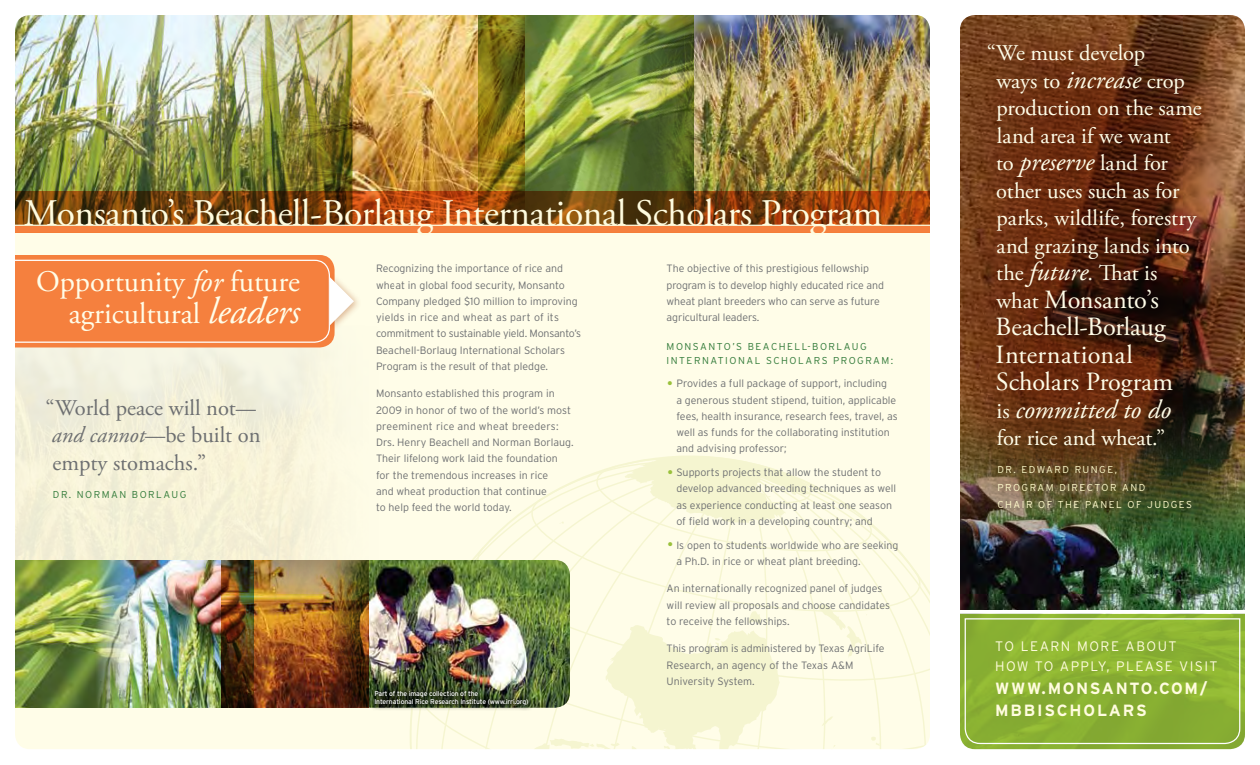
<style>
.page{position:relative;width:1260px;height:765px;background:#fff}
.page>*{position:absolute;margin:0;border:0;box-sizing:border-box;transform-origin:0 0}
.t1{font:37.5px "Adobe Garamond Pro";letter-spacing:-.01em;color:#fffcdf}
.t2{font:29.88px/32.5px "Adobe Garamond Pro";color:#fffde8;text-align:right}
.t3{font:26.25px/27.5px "Adobe Garamond Pro";color:#fffde8}
.t4{font:22.5px/27.5px "Adobe Garamond Pro";color:#fffde8}
.t5{font:22.5px/27.5px "Adobe Garamond Pro";color:#6d6f71}
.t6{font:700 16.25px/22.5px "Interstate";letter-spacing:.11em;color:#fffcdf}
.t7{font:300 13.75px/20px "Interstate";letter-spacing:.11em;color:#fffcdf}
.t8{font:300 10.62px/16.2px "Interstate";color:#6d6f71}
.t9{font:300 10px/13.8px "Interstate";letter-spacing:.15em;color:#327b3a}
.t10{font:300 10px/17.5px "Interstate";letter-spacing:.15em;color:#fffbcc}
.t11{font:6.88px/8.2px "Interstate";letter-spacing:-.02em;color:#fff}
.s1{font-style:italic}
.s2{font-style:italic;font-size:37.5px}
.s3{font-size:18.75px;color:#9ac13c}
.s4{font-style:italic;font-size:26.25px}
.s5{font-size:22.5px}
</style>
<div class="page">
<img style="left:15px;top:15px;width:915px;height:734px">
<img style="left:960px;top:15px;width:285px;height:735px">
<h1 class="t1" style="left:24px;top:190px;width:860px">Monsanto’s Beachell-Borlaug International Scholars Program</h1>
<h2 class="t2" style="left:36px;top:266px;width:265px">Opportunity <span class="s1">for</span> future agricultural <span class="s2">leaders</span></h2>
<p class="t8" style="left:667px;top:260px;width:219px">The objective of this prestigious fellowship program is to develop highly educated rice and wheat plant breeders who can serve as future agricultural leaders.</p>
<p class="t9" style="left:667px;top:339px;width:202px">Monsanto’s Beachell-Borlaug<br>Int ernati</p>
<p class="t8" style="left:376px;top:260px;width:207px">Recognizing the importance of rice and wheat in global food security, Monsanto Company pledged $10 million to improving yields in rice and wheat as part of its commitment to sustainable yield. Monsanto’s Beachell-Borlaug International Scholars Program is the result of that pledge.</p>
<p class="t8" style="left:376px;top:385px;width:199px">Monsanto established this program in 2009 in honor of two of the world’s most preeminent rice and wheat breeders:<br>Drs. Henry Beachell and Norman Borlaug.<br>Their lifelong work laid the foundation for the tremendous increases in rice<br>and wheat production that continue<br>to help feed the world today.</p>
<p class="t9" style="left:730px;top:353px;width:25px">onal</p>
<p class="t9" style="left:766px;top:353px;width:129px">Scholars program:</p>
<p class="t8" style="left:676px;top:375px;width:223px;text-indent:-10px"><span class="s3">•</span> Provides a full package of support, including<br>a generous student stipend, tuition, applicable fees, health insurance, research fees, travel, as well as funds for the collaborating institution and advising professor;</p>
<p class="t8" style="left:676px;top:464px;width:221px;text-indent:-10px"><span class="s3">•</span> Supports projects that allow the student to develop advanced breeding techniques as well as experience conducting at least one season of field work in a developing country; and</p>
<p class="t8" style="left:676px;top:537px;width:224px;text-indent:-10px"><span class="s3">•</span> Is open to students worldwide who are seeking a Ph.D. in rice or wheat plant breeding.</p>
<p class="t8" style="left:667px;top:580px;width:225px">An internationally recognized panel of judges will review all proposals and choose candidates to receive the fellowships.</p>
<p class="t8" style="left:667px;top:640px;width:219px">This program is administered by Texas AgriLife<br>Research, an agency of the Texas A&amp;M<br>U niversity System.</p>
<h3 class="t5" style="left:46px;top:395px;width:217px">“World peace will not— <span class="s1">and cannot</span>—be built on empty stomachs.”</h3>
<p class="t9" style="left:53px;top:487px;width:135px">Dr. N orman Borlaug</p>
<p class="t11" style="left:374px;top:689px;width:156px">Part of the image collection of the<br>International Rice Research Institute (www.irri.org)</p>
<h3 class="t4" style="left:996px;top:40px;width:207px;text-indent:-9px">“We must develop<br>ways to <span class="s4">increase</span> crop production on the same land area if we want<br>to <span class="s4">preserve</span> land for other uses such as for parks, wildlife, forestry and grazing lands into the <span class="s4">future</span>. That is</h3>
<h3 class="t3" style="left:996px;top:286px;width:179px"><span class="s5">what</span> Monsanto’s<br>Beachell-Borlaug<br>International<br>Scholars Program <span class="s5">is</span> <span class="s1">committed to do</span></h3>
<h3 class="t4" style="left:997px;top:425px;width:170px">for rice and wheat.”</h3>
<p class="t10" style="left:998px;top:461px;width:121px">Dr. Edward Runge,<br>Program</p>
<p class="t10" style="left:997px;top:478px;width:195px;text-indent:62px">Di rector and<br>Chai r of the Panel of Judges</p>
<p class="t7" style="left:995px;top:636px;width:180px">to learn more about how to appl</p>
<p class="t7" style="left:1098px;top:656px;width:90px">y, pleas e visit</p>
<h3 class="t6" style="left:995px;top:677px;width:214px;text-indent:46px">.MONSANTO.COM/<br>M BBISCHOLARS</h3>
<h3 class="t6" style="left:995px;top:677px;width:16px">WWW</h3>
</div>
